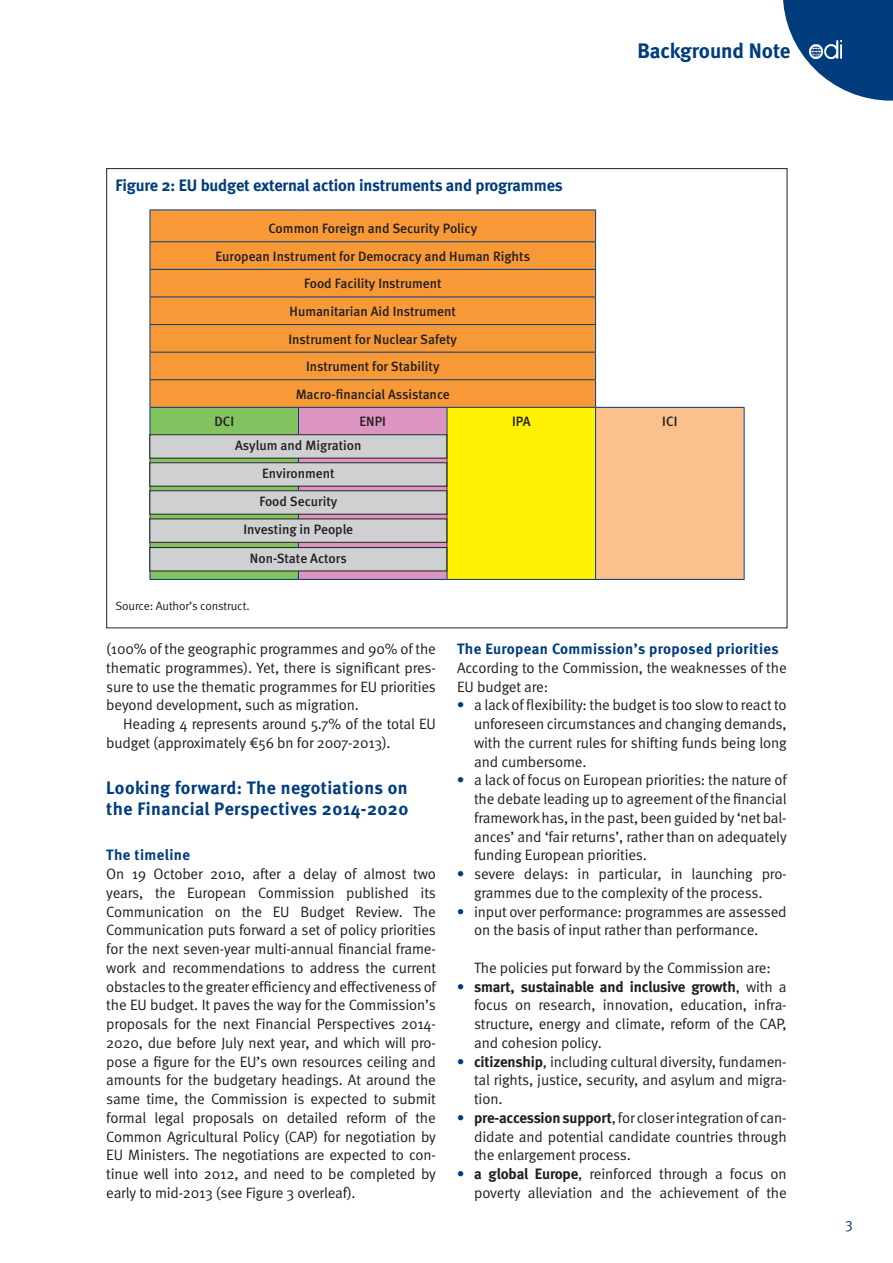
<style>
.page{position:relative;width:893px;height:1263px;background:#fff}
.page>*{position:absolute;margin:0;border:0;box-sizing:border-box;transform-origin:0 0}
.c4_Strapline_right{font:700 21px "Meta";letter-spacing:-.005em;color:#013d7d}
._4_Subhead{font:700 18px/21px "Meta";letter-spacing:.025em;color:#013d7d}
.b3_Box_head{font:700 16.5px "Meta";letter-spacing:-.01em;color:#013d7d}
._6_Bullet_text{font:15px/18.8px "Meta Normal";letter-spacing:-.01em;color:#231f20;text-align:justify}
._2_Body_no_indent{font:15px/18.8px "Meta Normal";letter-spacing:-.01em;color:#231f20;text-align:justify}
._1_Body_text{font:15px/18.8px "Meta Normal";letter-spacing:-.01em;color:#231f20;text-align:justify}
._5_Small_subhead{font:700 15px "Meta";letter-spacing:.025em;color:#013d7d}
.t1{font:15px "Meta Normal Expert";color:#013d7d}
.b4_Table_text{font:500 13.5px "Meta";color:#231f20}
.b5_Table_cell_header{font:500 13.5px "Meta";color:#231f20}
.t2{font:12px "Meta Normal";letter-spacing:-.01em;color:#231f20}
.s1{font-family:"Meta";font-weight:700;color:#013d7d}
.s2{font-family:"Meta";font-weight:700}
</style>
<div class="page">
<svg style="left:783px;top:0;width:110px;height:101px"></svg>
<svg style="left:809px;top:40px;width:33px;height:1px"></svg>
<img style="left:809px;top:41px;width:33px;height:18px">
<div style="left:151px;top:211px;width:444px;height:196px;background:#f89938"></div>
<div style="left:150px;top:407px;width:148px;height:172px;background:#82c360"></div>
<div style="left:298px;top:407px;width:149px;height:172px;background:#dd94c0"></div>
<div style="left:447px;top:407px;width:149px;height:172px;background:#fff101"></div>
<div style="left:596px;top:407px;width:148px;height:172px;background:#fbc08e"></div>
<hr style="left:298px;top:408px;width:1px;height:171px;background:#013d7d">
<hr style="left:447px;top:408px;width:1px;height:171px;background:#013d7d">
<hr style="left:150px;top:408px;width:1px;height:171px;background:#013d7d">
<hr style="left:150px;top:579px;width:148px;height:1px;background:#013d7d">
<hr style="left:298px;top:579px;width:149px;height:1px;background:#013d7d">
<hr style="left:447px;top:579px;width:149px;height:1px;background:#013d7d">
<hr style="left:150px;top:210px;width:148px;height:1px;background:#013d7d">
<hr style="left:150px;top:210px;width:1px;height:31px;background:#013d7d">
<hr style="left:298px;top:210px;width:149px;height:1px;background:#013d7d">
<hr style="left:447px;top:210px;width:149px;height:1px;background:#013d7d">
<hr style="left:595px;top:210px;width:1px;height:31px;background:#013d7d">
<hr style="left:150px;top:241px;width:148px;height:1px;background:#013d7d">
<hr style="left:298px;top:241px;width:149px;height:1px;background:#013d7d">
<hr style="left:447px;top:241px;width:149px;height:1px;background:#013d7d">
<hr style="left:150px;top:269px;width:148px;height:1px;background:#013d7d">
<hr style="left:298px;top:269px;width:149px;height:1px;background:#013d7d">
<hr style="left:447px;top:269px;width:149px;height:1px;background:#013d7d">
<hr style="left:150px;top:297px;width:148px;height:1px;background:#013d7d">
<hr style="left:298px;top:297px;width:149px;height:1px;background:#013d7d">
<hr style="left:447px;top:297px;width:149px;height:1px;background:#013d7d">
<hr style="left:150px;top:324px;width:148px;height:1px;background:#013d7d">
<hr style="left:298px;top:324px;width:149px;height:1px;background:#013d7d">
<hr style="left:447px;top:324px;width:149px;height:1px;background:#013d7d">
<hr style="left:150px;top:352px;width:148px;height:1px;background:#013d7d">
<hr style="left:298px;top:352px;width:149px;height:1px;background:#013d7d">
<hr style="left:447px;top:352px;width:149px;height:1px;background:#013d7d">
<hr style="left:150px;top:379px;width:148px;height:1px;background:#013d7d">
<svg style="left:150px;top:242px;width:1px;height:165px"></svg>
<hr style="left:298px;top:379px;width:149px;height:1px;background:#013d7d">
<hr style="left:447px;top:379px;width:149px;height:1px;background:#013d7d">
<svg style="left:595px;top:242px;width:1px;height:165px"></svg>
<hr style="left:150px;top:407px;width:148px;height:1px;background:#013d7d">
<hr style="left:298px;top:407px;width:149px;height:1px;background:#013d7d">
<hr style="left:447px;top:407px;width:149px;height:1px;background:#013d7d">
<hr style="left:596px;top:407px;width:148px;height:1px;background:#013d7d">
<hr style="left:595px;top:408px;width:1px;height:171px;background:#013d7d">
<hr style="left:744px;top:408px;width:1px;height:171px;background:#013d7d">
<hr style="left:596px;top:579px;width:148px;height:1px;background:#013d7d">
<div style="left:150px;top:435px;width:297px;height:23px;background:#cfd0d2"></div>
<div style="left:149px;top:434px;width:298px;height:24px;border:1px solid #231f20"></div>
<div style="left:150px;top:463px;width:297px;height:23px;background:#cfd0d2"></div>
<div style="left:149px;top:462px;width:298px;height:24px;border:1px solid #231f20"></div>
<div style="left:150px;top:491px;width:297px;height:23px;background:#cfd0d2"></div>
<div style="left:149px;top:490px;width:298px;height:24px;border:1px solid #231f20"></div>
<div style="left:150px;top:519px;width:297px;height:23px;background:#cfd0d2"></div>
<div style="left:149px;top:518px;width:298px;height:25px;border:1px solid #231f20"></div>
<div style="left:150px;top:547px;width:297px;height:24px;background:#cfd0d2"></div>
<div style="left:149px;top:547px;width:298px;height:24px;border:1px solid #231f20"></div>
<p class="c4_Strapline_right" style="left:637px;top:38px;width:154px">Background Note</p>
<p class="b3_Box_head" style="left:116px;top:175px;width:449px">Figure 2: EU budget external action instruments and programmes</p>
<p class="b5_Table_cell_header" style="left:268px;top:221px;width:210px">Common Foreign and Security Policy</p>
<p class="b4_Table_text" style="left:216px;top:248px;width:316px">European Instrument for Democracy and Human Rights</p>
<p class="b4_Table_text" style="left:304px;top:276px;width:139px">Food Facility Instrument</p>
<p class="b4_Table_text" style="left:290px;top:304px;width:168px">Humanitarian Aid Instrument</p>
<p class="b4_Table_text" style="left:289px;top:331px;width:170px">Instrument for Nuclear Safety</p>
<p class="b4_Table_text" style="left:306px;top:359px;width:135px">Instrument for Stability</p>
<p class="b4_Table_text" style="left:296px;top:386px;width:156px">Macro-financial Assistance</p>
<p class="b4_Table_text" style="left:214px;top:414px;width:21px">DCI</p>
<p class="b4_Table_text" style="left:360px;top:414px;width:28px">ENPI</p>
<p class="b4_Table_text" style="left:512px;top:414px;width:20px">IPA</p>
<p class="b4_Table_text" style="left:662px;top:414px;width:17px">ICI</p>
<p class="b4_Table_text" style="left:235px;top:438px;width:128px">Asylum and Migration</p>
<p class="b4_Table_text" style="left:262px;top:466px;width:74px">Environment</p>
<p class="b4_Table_text" style="left:259px;top:494px;width:79px">Food Security</p>
<p class="b4_Table_text" style="left:243px;top:522px;width:111px">Investing in People</p>
<p class="b4_Table_text" style="left:250px;top:550px;width:98px">Non-State Actors</p>
<p class="t2" style="left:116px;top:599px;width:136px">Source: Author’s construct.</p>
<p class="_1_Body_text" style="left:106px;top:639px;width:331px">(100% of the geographic programmes and 90% of the thematic programmes). Yet, there is significant pres&shy;sure to use the thematic programmes for EU priorities beyond development, such as migration.</p>
<p class="_1_Body_text" style="left:106px;top:714px;width:331px;text-indent:17px">Heading 4 represents around 5.7% of the total EU budget (approximately €56 bn for 2007-2013).</p>
<p class="_4_Subhead" style="left:106px;top:777px;width:304px">Looking forward: The negotiations on the Financial Perspectives 2014-2020</p>
<p class="_5_Small_subhead" style="left:106px;top:846px;width:85px">The timeline</p>
<p class="_2_Body_no_indent" style="left:106px;top:864px;width:331px">On 19 October 2010, after a delay of almost two years, the European Commission published its Communication on the EU Budget Review. The Communication puts forward a set of policy priorities for the next seven-year multi-annual financial frame&shy;work and recommendations to address the current obstacles to the greater efficiency and effectiveness of the EU budget. It paves the way for the Commission’s proposals for the next Financial Perspectives 2014- 2020, due before July next year, and which will pro&shy;pose a figure for the EU’s own resources ceiling and amounts for the budgetary headings. At around the same time, the Commission is expected to submit formal legal proposals on detailed reform of the Common Agricultural Policy (CAP) for negotiation by EU Ministers. The negotiations are expected to con&shy;tinue well into 2012, and need to be completed by early to mid-2013 (see Figure 3 overleaf).</p>
<p class="_5_Small_subhead" style="left:457px;top:639px;width:323px">The European Commission’s proposed priorities</p>
<p class="_2_Body_no_indent" style="left:457px;top:658px;width:331px">According to the Commission, the weaknesses of the<br>EU budget are:</p>
<p class="_6_Bullet_text" style="left:474px;top:695px;width:314px;text-indent:-17px"><span class="s1">•</span> a lack of flexibility: the budget is too slow to react to unforeseen circumstances and changing demands, with the current rules for shifting funds being long and cumbersome.</p>
<p class="_6_Bullet_text" style="left:474px;top:770px;width:314px;text-indent:-17px"><span class="s1">•</span> a lack of focus on European priorities: the nature of the debate leading up to agreement of the financial framework has, in the past, been guided by ‘net bal&shy;ances’ and ‘fair returns’, rather than on adequately funding European priorities.</p>
<p class="_6_Bullet_text" style="left:457px;top:864px;width:331px;text-align:center"><span class="s1">•</span> severe delays: in particular, in launching pro&shy;grammes due to the complexity of the process.</p>
<p class="_6_Bullet_text" style="left:474px;top:902px;width:314px;text-indent:-17px"><span class="s1">•</span> input over performance: programmes are assessed on the basis of input rather than performance.</p>
<p class="_1_Body_text" style="left:474px;top:958px;width:298px">The policies put forward by the Commission are:</p>
<p class="_6_Bullet_text" style="left:474px;top:977px;width:314px;text-indent:-17px"><span class="s1">•</span> <span class="s2">smart, sustainable and inclusive growth</span>, with a focus on research, innovation, education, infra&shy;structure, energy and climate, reform of the CAP, and cohesion policy.</p>
<p class="_6_Bullet_text" style="left:474px;top:1052px;width:314px;text-indent:-17px"><span class="s1">•</span> <span class="s2">citizenship</span>, including cultural diversity, fundamen&shy;tal rights, justice, security, and asylum and migra&shy;tion.</p>
<p class="_6_Bullet_text" style="left:474px;top:1108px;width:314px;text-indent:-17px"><span class="s1">•</span> <span class="s2">pre-accession support</span>, for closer integration of can&shy;didate and potential candidate countries through the enlargement process.</p>
<p class="_6_Bullet_text" style="left:457px;top:1164px;width:331px;text-align:right"><span class="s1">•</span> <span class="s2">a global Europe</span>, reinforced through a focus on poverty alleviation and the achievement of the</p>
<p class="t1" style="left:845px;top:1218px;width:9px">3</p>
</div>
